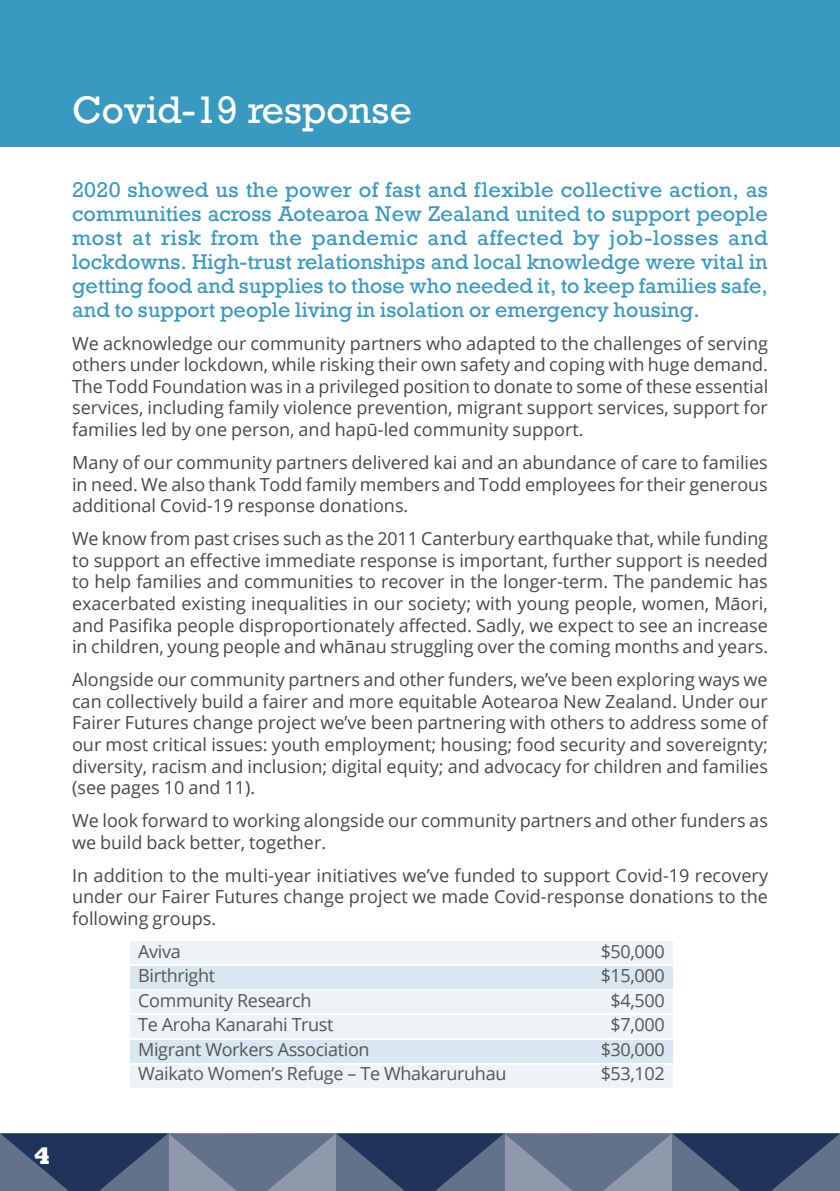
<style>
.page{position:relative;width:840px;height:1191px;background:#fff}
.page>*{position:absolute;margin:0;border:0;box-sizing:border-box;transform-origin:0 0}
.t1{font:36px "Rockwell";color:#fff}
.t2{font:800 24px "Rockwell";color:#fff}
.t3{font:20px/24px "Rockwell";color:#389ac0;text-align:justify}
.t4{font:18px/21.6px "Open Sans";color:#484848;text-align:justify}
.t5{font:18px "Open Sans";letter-spacing:-.02em;color:#555}
</style>
<div class="page">
<svg style="left:0;top:1133px;width:839px;height:58px;background:#53627f"></svg>
<div style="left:0;top:0;width:839px;height:147px;background:#389ac0"></div>
<div style="left:130px;top:940px;width:542px;height:23px;background:#edf3f7"></div>
<div style="left:130px;top:1015px;width:542px;height:23px;background:#edf3f7"></div>
<div style="left:130px;top:990px;width:542px;height:23px;background:#edf3f7"></div>
<div style="left:130px;top:1065px;width:542px;height:23px;background:#edf3f7"></div>
<div style="left:130px;top:965px;width:542px;height:23px;background:#d9e7f1"></div>
<div style="left:130px;top:1040px;width:542px;height:23px;background:#d9e7f1"></div>
<h1 class="t1" style="left:72px;top:88px;width:341px">Covid-19 response</h1>
<p class="t3" style="left:72px;top:178px;width:697px">2020 showed us the power of fast and flexible collective action, as communities across Aotearoa New Zealand united to support people most at risk from the pandemic and affected by job-losses and lockdowns. High-trust relationships and local knowledge were vital in getting food and supplies to those who needed it, to keep families safe, and to support people living in isolation or emergency housing.</p>
<p class="t4" style="left:72px;top:332px;width:697px">We acknowledge our community partners who adapted to the challenges of serving others under lockdown, while risking their own safety and coping with huge demand.<br>The Todd Foundation was in a privileged position to donate to some of these essential services, including family violence prevention, migrant support services, support for families led by one person, and hapū-led community support.</p>
<p class="t4" style="left:72px;top:451px;width:697px">Many of our community partners delivered kai and an abundance of care to families in need. We also thank Todd family members and Todd employees for their generous additional Covid-19 response donations.</p>
<p class="t4" style="left:72px;top:527px;width:697px">We know from past crises such as the 2011 Canterbury earthquake that, while funding to support an effective immediate response is important, further support is needed to help families and communities to recover in the longer-term. The pandemic has exacerbated existing inequalities in our society; with young people, women, Māori, and Pasifika people disproportionately affected. Sadly, we expect to see an increase in children, young people and whānau struggling over the coming months and years.</p>
<p class="t4" style="left:72px;top:668px;width:697px">Alongside our community partners and other funders, we’ve been exploring ways we can collectively build a fairer and more equitable Aotearoa New Zealand. Under our Fairer Futures change project we’ve been partnering with others to address some of our most critical issues: youth employment; housing; food security and sovereignty; diversity, racism and inclusion; digital equity; and advocacy for children and families (see pages 10 and 11).</p>
<p class="t4" style="left:72px;top:809px;width:697px">We look forward to working alongside our community partners and other funders as we build back better, together.</p>
<p class="t4" style="left:72px;top:864px;width:697px">In addition to the multi-year initiatives we’ve funded to support Covid-19 recovery under our Fairer Futures change project we made Covid-response donations to the following groups.</p>
<p class="t5" style="left:138px;top:939px;width:44px">Aviva</p>
<p class="t5" style="left:600px;top:939px;width:66px">$50,000</p>
<p class="t5" style="left:138px;top:963px;width:78px">Birthright</p>
<p class="t5" style="left:600px;top:963px;width:66px">$15,000</p>
<p class="t5" style="left:138px;top:987px;width:175px">Community Research</p>
<p class="t5" style="left:610px;top:987px;width:56px">$4,500</p>
<p class="t5" style="left:138px;top:1012px;width:197px">Te Aroha Kanarahi Trust</p>
<p class="t5" style="left:610px;top:1012px;width:56px">$7,000</p>
<p class="t5" style="left:138px;top:1036px;width:233px">Migrant Workers Association</p>
<p class="t5" style="left:600px;top:1036px;width:66px">$30,000</p>
<p class="t5" style="left:138px;top:1061px;width:369px">Waikato Women’s Refuge – Te Whakaruruhau</p>
<p class="t5" style="left:600px;top:1061px;width:66px">$53,102</p>
<h2 class="t2" style="left:34px;top:1140px;width:18px">4</h2>
</div>
